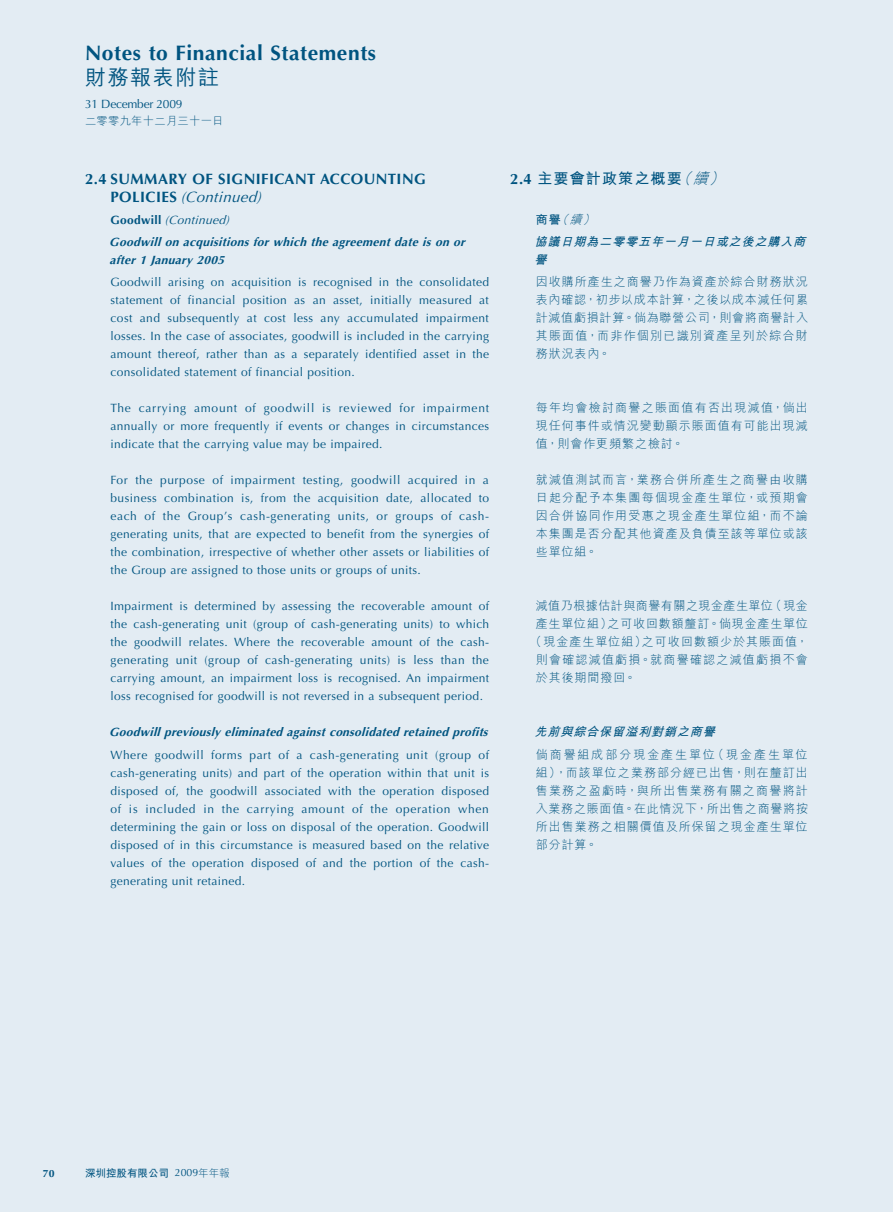
<style>
.page{position:relative;width:893px;height:1212px;background:#e3ecf3}
.page>*{position:absolute;margin:0;border:0;box-sizing:border-box;transform-origin:0 0}
.t1{font:700 21px "Optima LT Std";letter-spacing:.03em;color:#005480}
.t2{font:500 21px "M Hei HK";letter-spacing:.08em;color:#005480}
.t3{font:700 15px/18px "Optima LT Std";letter-spacing:.03em;color:#005480}
.t4{font:700 15px "M Hei HK";letter-spacing:.08em;color:#005480}
.t5{font:12px/18px "Optima LT Std";letter-spacing:.03em;color:#005480;text-align:justify}
.t6{font:300 12px/18px "M Hei HK";letter-spacing:.085em;color:#005480;text-align:justify}
.t7{font:italic 700 12px/22.2px "Optima LT Std";color:#005480}
.t8{font:italic 700 12px/22.2px "M Hei HK";color:#005480}
.t9{font:300 12px "M Hei HK";letter-spacing:.045em;color:#005480}
.t10{font:300 12px "M Hei HK";letter-spacing:.105em;color:#005480}
.t11{font:12px "Optima LT Std";letter-spacing:-.02em;color:#005480}
.t12{font:300 11.25px "M Hei HK";letter-spacing:.03em;color:#005480}
.t13{font:700 10.5px "M Hei HK";color:#005480}
.t14{font:700 10.5px "Optima LT Std";color:#005480}
.s1{font-weight:400;font-style:italic}
.s2{font-style:normal}
.s3{font-weight:400}
.s4{font-family:"Optima LT Std"}
.s5{font-weight:300;font-style:italic}
.s6{font-weight:300}
.s7{font-family:"Optima LT Std";font-weight:400}
</style>
<div class="page">
<h1 class="t1" style="left:85px;top:41px;width:293px">Notes to Financial Statements</h1>
<h1 class="t2" style="left:85px;top:62px;width:136px">財務報表附註</h1>
<p class="t11" style="left:85px;top:97px;width:99px">31 December 2009</p>
<p class="t12" style="left:85px;top:115px;width:140px">二零零九年十二月三十一日</p>
<p class="t3" style="left:111px;top:170px;width:317px;text-indent:-26px">2.4 SUMMARY OF SIGNIFICANT ACCOUNTING<br>P O L I C I E S <span class="s1">(Continued)</span></p>
<p class="t7" style="left:109px;top:209px;width:361px"><span class="s2">G o o d w i l l</span> <span class="s3">(Continued)<br></span>Goodwillon acquisitionsforwhich theagreementdateison or</p>
<p class="t7" style="left:109px;top:249px;width:120px">after1 January2005</p>
<p class="t5" style="left:111px;top:273px;width:380px">Goodwill arising on acquisition is recognised in the consolidated statement of financial position as an asset, initially measured at cost and subsequently at cost less any accumulated impairment losses. In the case of associates, goodwill is included in the carrying amount thereof, rather than as a separately identified asset in the consolidated statement of financial position.</p>
<p class="t5" style="left:111px;top:399px;width:380px">The carrying amount of goodwill is reviewed for impairment annually or more frequently if events or changes in circumstances indicate that the carrying value may be impaired.</p>
<p class="t5" style="left:111px;top:471px;width:380px">For the purpose of impairment testing, goodwill acquired in a business combination is, from the acquisition date, allocated to each of the Group’s cash-generating units, or groups of cash&shy;generating units, that are expected to benefit from the synergies of the combination, irrespective of whether other assets or liabilities of the Group are assigned to those units or groups of units.</p>
<p class="t5" style="left:111px;top:597px;width:380px">Impairment is determined by assessing the recoverable amount of the cash-generating unit (group of cash-generating units) to which the goodwill relates. Where the recoverable amount of the cash&shy;generating unit (group of cash-generating units) is less than the carrying amount, an impairment loss is recognised. An impairment loss recognised for goodwill is not reversed in a subsequent period.</p>
<p class="t7" style="left:109px;top:721px;width:384px">Goodwillpreviouslyeliminated againstconsolidated retained profits</p>
<p class="t5" style="left:111px;top:746px;width:380px">Where goodwill forms part of a cash-generating unit (group of cash-generating units) and part of the operation within that unit is disposed of, the goodwill associated with the operation disposed of is included in the carrying amount of the operation when determining the gain or loss on disposal of the operation. Goodwill disposed of in this circumstance is measured based on the relative values of the operation disposed of and the portion of the cash&shy;generating unit retained.</p>
<p class="t4" style="left:510px;top:167px;width:219px"><span class="s4">2.4</span> 主要會計政策之概要<span class="s5">（續）</span></p>
<p class="t8" style="left:535px;top:207px;width:276px"><span class="s2">商譽</span><span class="s6">（續）<br></span>協議日期為二零零五年一月一日或之後之購入商</p>
<p class="t8" style="left:535px;top:247px;width:18px">譽</p>
<p class="t6" style="left:536px;top:273px;width:274px">因收購所產生之商譽乃作為資產於綜合財務狀況表內確認，初步以成本計算，之後以成本減任何累計減值虧損計算。倘為聯營公司，則會將商譽計入其賬面值，而非作個別已識別資產呈列於綜合財務狀況表內。</p>
<p class="t6" style="left:536px;top:399px;width:274px">每年均會檢討商譽之賬面值有否出現減值，倘出現任何事件或情況變動顯示賬面值有可能出現減值，則會作更頻繁之檢討。</p>
<p class="t6" style="left:536px;top:471px;width:274px">就減值測試而言，業務合併所產生之商譽由收購日起分配予本集團每個現金產生單位，或預期會因合併協同作用受惠之現金產生單位組，而不論本集團是否分配其他資產及負債至該等單位或該些單位組。</p>
<p class="t9" style="left:536px;top:600px;width:274px">減值乃根據估計與商譽有關之現金產生單位（現金</p>
<p class="t6" style="left:536px;top:615px;width:274px">產生單位組）之可收回數額釐訂。倘現金產生單位</p>
<p class="t6" style="left:530px;top:633px;width:280px">（現金產生單位組）之可收回數額少於其賬面值，</p>
<p class="t10" style="left:536px;top:654px;width:274px">則會確認減值虧損。就商譽確認之減值虧損不會</p>
<p class="t6" style="left:536px;top:669px;width:102px">於其後期間撥回。</p>
<p class="t8" style="left:535px;top:720px;width:186px">先前與綜合保留溢利對銷之商譽</p>
<p class="t6" style="left:536px;top:745px;width:274px">倘商譽組成部分現金產生單位（現金產生單位組），而該單位之業務部分經已出售，則在釐訂出售業務之盈虧時，與所出售業務有關之商譽將計入業務之賬面值。在此情況下，所出售之商譽將按所出售業務之相關價值及所保留之現金產生單位部分計算。</p>
<p class="t14" style="left:43px;top:1167px;width:13px">70</p>
<p class="t13" style="left:85px;top:1165px;width:146px">深圳控股有限公司 <span class="s7">2009</span><span class="s6">年年報</span></p>
</div>
